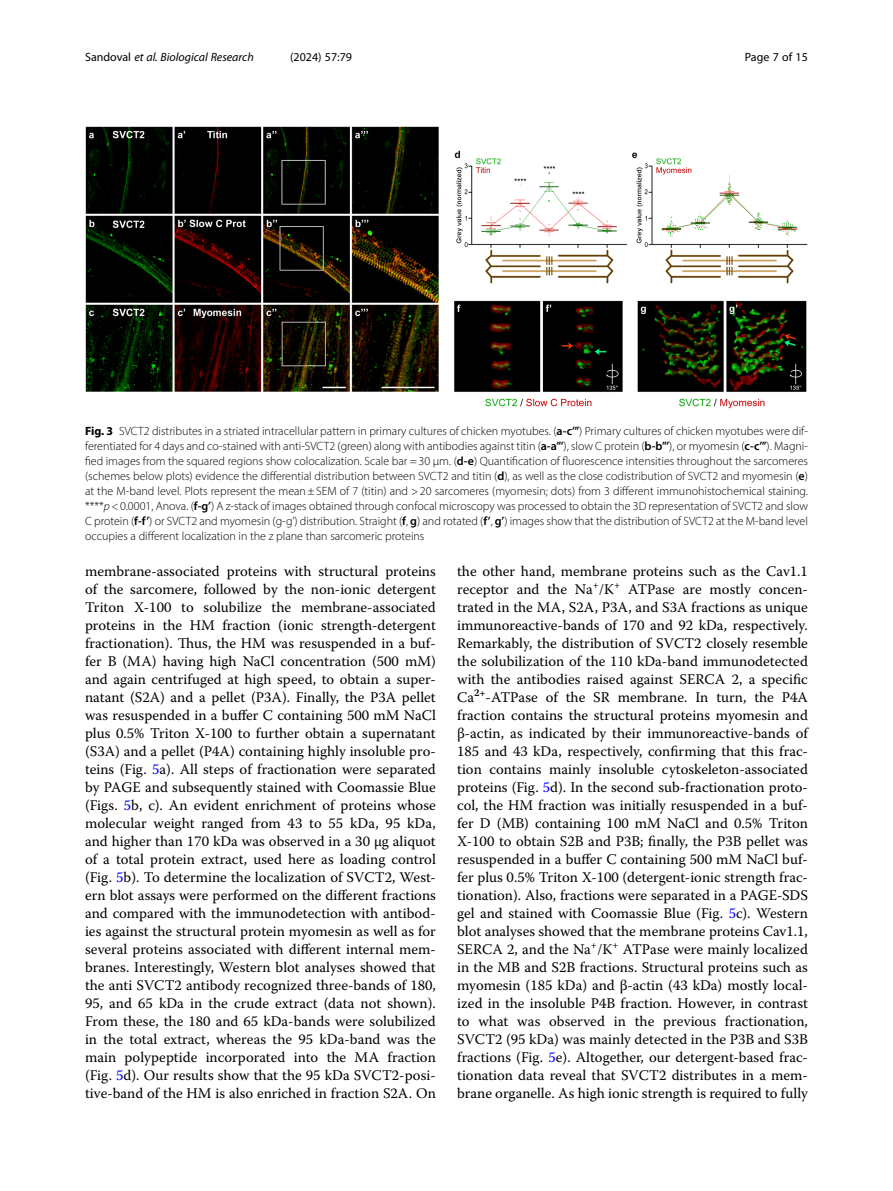
<style>
.page{position:relative;width:893px;height:1191px;background:#fff}
.page>*{position:absolute;margin:0;border:0;box-sizing:border-box;transform-origin:0 0}
.Body_Text_Indent{font:14.7px/18px "Warnock Pro";color:#000;text-align:justify}
.Figure_Caption{font:300 12px/15px "Myriad Pro";color:#000;text-align:justify}
.t1{font:italic 12px "Myriad Pro";color:#000}
.t2{font:12px "Myriad Pro";color:#000}
.s1{font-style:normal}
.s2{font-weight:700}
.s3{font-weight:600}
.s4{font-style:italic}
.s5{color:#00f}
</style>
<div class="page">
<img style="left:85px;top:126px;width:723px;height:282px">
<p class="t1" style="left:85px;top:50px;width:170px"><span class="s1">Sandoval</span> et al. Biological Research</p>
<p class="t2" style="left:290px;top:50px;width:63px">(2024) 57:79</p>
<p class="t2" style="left:745px;top:50px;width:65px">Page 7 of 15</p>
<p class="Figure_Caption" style="left:85px;top:424px;width:724px"><span class="s2">Fig. 3</span> SVCT2 distributes in a striated intracellular pattern in primary cultures of chicken myotubes. (<span class="s3">a-c’’’</span>) Primary cultures of chicken myotubes were dif&shy;ferentiated for 4 days and co-stained with anti-SVCT2 (green) along with antibodies against titin (<span class="s3">a-a’’’</span>), slow C protein (<span class="s3">b-b’’’</span>), or myomesin (<span class="s3">c-c’’’</span>). Magni&shy;fied images from the squared regions show colocalization. Scale bar =30 μm. (<span class="s3">d-e</span>) Quantification of fluorescence intensities throughout the sarcomeres (schemes below plots) evidence the differential distribution between SVCT2 and titin (<span class="s3">d</span>), as well as the close codistribution of SVCT2 and myomesin (<span class="s3">e</span>) at the M-band level. Plots represent the mean±SEM of 7 (titin) and &gt;20 sarcomeres (myomesin; dots) from 3 different immunohistochemical staining. ****<span class="s4">p</span>&lt;0.0001, Anova. (<span class="s3">f-g’</span>) A z-stack of images obtained through confocal microscopy was processed to obtain the 3D representation of SVCT2 and slow C protein (<span class="s3">f-f’</span>) or SVCT2 and myomesin (g-g’) distribution. Straight (<span class="s3">f</span>, <span class="s3">g</span>) and rotated (<span class="s3">f’</span>, <span class="s3">g’</span>) images show that the distribution of SVCT2 at the M-band level occupies a different localization in the z plane than sarcomeric proteins</p>
<p class="Body_Text_Indent" style="left:85px;top:562px;width:352px">membrane-associated proteins with structural proteins of the sarcomere, followed by the non-ionic detergent Triton X-100 to solubilize the membrane-associated proteins in the HM fraction (ionic strength-detergent fractionation). Thus, the HM was resuspended in a buf&shy;fer B (MA) having high NaCl concentration (500 mM) and again centrifuged at high speed, to obtain a super&shy;natant (S2A) and a pellet (P3A). Finally, the P3A pellet was resuspended in a buffer C containing 500 mM NaCl plus 0.5% Triton X-100 to further obtain a supernatant (S3A) and a pellet (P4A) containing highly insoluble pro&shy;teins (Fig. <span class="s5">5</span>a). All steps of fractionation were separated by PAGE and subsequently stained with Coomassie Blue (Figs. <span class="s5">5</span>b, c). An evident enrichment of proteins whose molecular weight ranged from 43 to 55 kDa, 95 kDa, and higher than 170 kDa was observed in a 30 µg aliquot of a total protein extract, used here as loading control (Fig. <span class="s5">5</span>b). To determine the localization of SVCT2, West&shy;ern blot assays were performed on the different fractions and compared with the immunodetection with antibod&shy;ies against the structural protein myomesin as well as for several proteins associated with different internal mem&shy;branes. Interestingly, Western blot analyses showed that the anti SVCT2 antibody recognized three-bands of 180, 95, and 65 kDa in the crude extract (data not shown).<br>From these, the 180 and 65 kDa-bands were solubilized in the total extract, whereas the 95 kDa-band was the main polypeptide incorporated into the MA fraction (Fig. <span class="s5">5</span>d). Our results show that the 95 kDa SVCT2-posi&shy;tive-band of the HM is also enriched in fraction S2A. On</p>
<p class="Body_Text_Indent" style="left:457px;top:562px;width:352px">the other hand, membrane proteins such as the Cav1.1 receptor and the Na<sup>+</sup>/K<sup>+</sup> ATPase are mostly concen&shy;trated in the MA, S2A, P3A, and S3A fractions as unique immunoreactive-bands of 170 and 92 kDa, respectively.<br>Remarkably, the distribution of SVCT2 closely resemble the solubilization of the 110 kDa-band immunodetected with the antibodies raised against SERCA 2, a specific Ca<sup>2+</sup>-ATPase of the SR membrane. In turn, the P4A fraction contains the structural proteins myomesin and β-actin, as indicated by their immunoreactive-bands of 185 and 43 kDa, respectively, confirming that this frac&shy;tion contains mainly insoluble cytoskeleton-associated proteins (Fig. <span class="s5">5</span>d). In the second sub-fractionation proto&shy;col, the HM fraction was initially resuspended in a buf&shy;fer D (MB) containing 100 mM NaCl and 0.5% Triton X-100 to obtain S2B and P3B; finally, the P3B pellet was resuspended in a buffer C containing 500 mM NaCl buf&shy;fer plus 0.5% Triton X-100 (detergent-ionic strength frac&shy;tionation). Also, fractions were separated in a PAGE-SDS gel and stained with Coomassie Blue (Fig. <span class="s5">5</span>c). Western blot analyses showed that the membrane proteins Cav1.1, SERCA 2, and the Na<sup>+</sup>/K<sup>+</sup> ATPase were mainly localized in the MB and S2B fractions. Structural proteins such as myomesin (185 kDa) and β-actin (43 kDa) mostly local&shy;ized in the insoluble P4B fraction. However, in contrast to what was observed in the previous fractionation, SVCT2 (95 kDa) was mainly detected in the P3B and S3B fractions (Fig. <span class="s5">5</span>e). Altogether, our detergent-based frac&shy;tionation data reveal that SVCT2 distributes in a mem&shy;brane organelle. As high ionic strength is required to fully</p>
</div>
